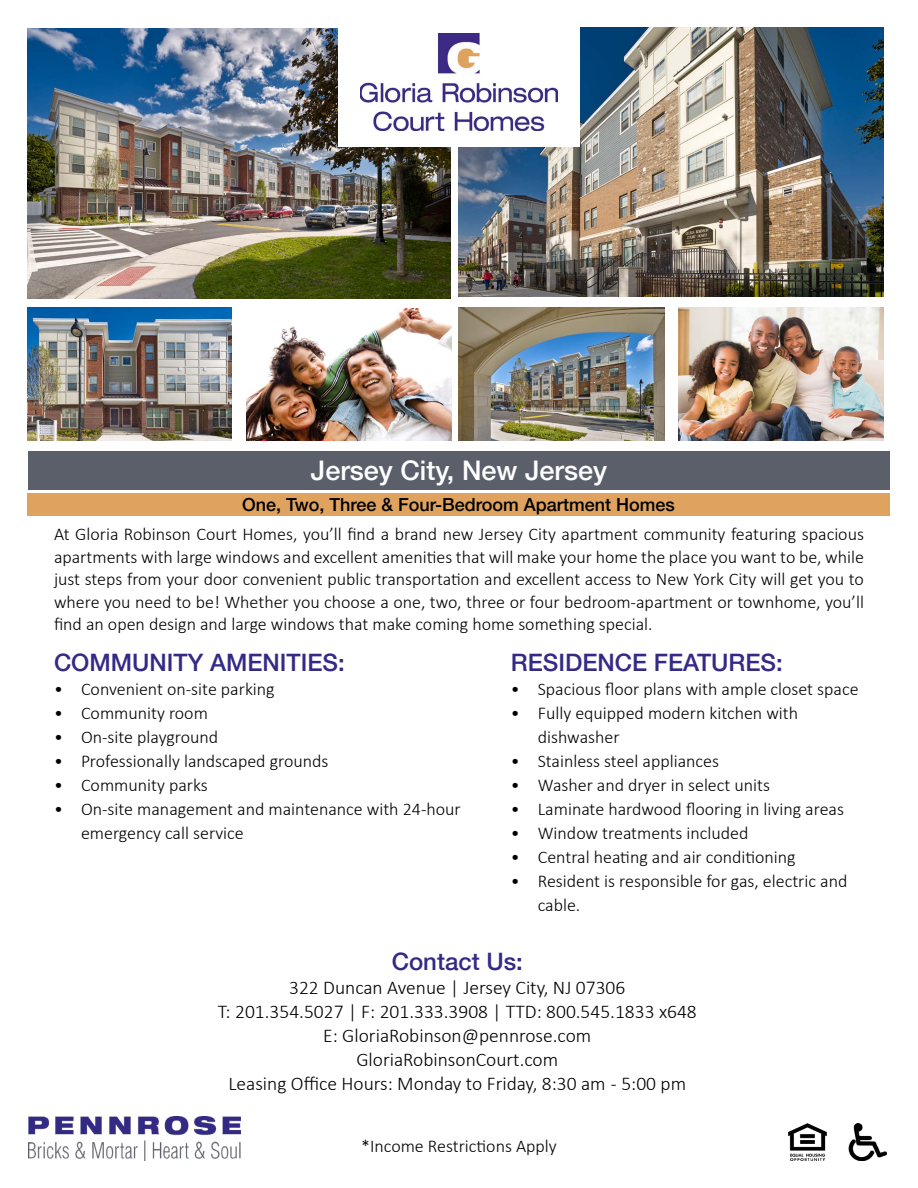
<style>
.page{position:relative;width:918px;height:1188px;background:#fff}
.page>*{position:absolute;margin:0;border:0;box-sizing:border-box;transform-origin:0 0}
.t1{font:500 27px "Helvetica Neue LT";color:#fff}
.t2{font:500 24px "Helvetica Neue LT";color:#332a86}
.t3{font:300 19.5px/24px "Calibri";color:#000;text-align:center}
.t4{font:300 18px/22.5px "Calibri";color:#000}
.t5{font:500 18px "Helvetica Neue LT";color:#000}
</style>
<div class="page">
<img style="left:27px;top:28px;width:423px;height:270px">
<img style="left:458px;top:27px;width:425px;height:270px">
<img style="left:246px;top:309px;width:205px;height:132px">
<img style="left:27px;top:307px;width:205px;height:134px">
<img style="left:678px;top:307px;width:206px;height:134px">
<img style="left:459px;top:307px;width:206px;height:134px">
<img style="left:28px;top:1116px;width:212px;height:45px">
<div style="left:338px;top:13px;width:242px;height:134px;background:#fff"></div>
<img style="left:788px;top:1123px;width:99px;height:38px">
<img style="left:360px;top:33px;width:197px;height:97px">
<div style="left:28px;top:451px;width:862px;height:39px;background:#5b5f6a"></div>
<div style="left:27px;top:493px;width:863px;height:22px;background:#e0a35f"></div>
<h1 class="t1" style="left:311px;top:454px;width:298px">Jersey City, New Jersey</h1>
<p class="t5" style="left:242px;top:493px;width:434px">One, Two, Three &amp; Four-Bedroom Apartment Homes</p>
<p class="t4" style="left:54px;top:523px;width:812px;text-align:justify">At Gloria Robinson Court Homes, you’ll find a brand new Jersey City apartment community featuring spacious apartments with large windows and excellent amenities that will make your home the place you want to be, while just steps from your door convenient public transportation and excellent access to New York City will get you to where you need to be! Whether you choose a one, two, three or four bedroom-apartment or townhome, you’ll find an open design and large windows that make coming home something special.</p>
<h2 class="t2" style="left:511px;top:648px;width:274px">RESIDENCE FEATURES:</h2>
<p class="t4" style="left:511px;top:678px;width:349px">• Spacious floor plans with ample closet space</p>
<p class="t4" style="left:538px;top:701px;width:262px;line-height:24px;text-indent:-27px">• Fully equipped modern kitchen with dishwasher</p>
<p class="t4" style="left:511px;top:750px;width:210px">• Stainless steel appliances</p>
<p class="t4" style="left:511px;top:774px;width:261px">• Washer and dryer in select units</p>
<p class="t4" style="left:511px;top:798px;width:335px">• Laminate hardwood flooring in living areas</p>
<p class="t4" style="left:511px;top:822px;width:239px">• Window treatments included</p>
<p class="t4" style="left:511px;top:846px;width:286px">• Central heating and air conditioning</p>
<p class="t4" style="left:538px;top:869px;width:311px;line-height:24px;text-indent:-27px">• Resident is responsible for gas, electric and cable.</p>
<h2 class="t2" style="left:54px;top:648px;width:292px">COMMUNITY AMENITIES:</h2>
<p class="t4" style="left:54px;top:678px;width:222px">• Convenient on-site parking</p>
<p class="t4" style="left:54px;top:702px;width:155px">• Community room</p>
<p class="t4" style="left:54px;top:726px;width:166px">• On-site playground</p>
<p class="t4" style="left:54px;top:750px;width:276px">• Professionally landscaped grounds</p>
<p class="t4" style="left:54px;top:774px;width:155px">• Community parks</p>
<p class="t4" style="left:81px;top:797px;width:381px;line-height:24px;text-indent:-27px">• On-site management and maintenance with 24-hour emergency call service</p>
<h2 class="t2" style="left:392px;top:947px;width:133px">Contact Us:</h2>
<p class="t3" style="left:218px;top:975px;width:481px">322 Duncan Avenue | Jersey City, NJ 07306<br>T: 201.354.5027 | F: 201.333.3908 | TTD: 800.545.1833 x648<br>E: GloriaRobinson@pennrose.com<br>GloriaRobinsonCourt.com<br>Leasing Office Hours: Monday to Friday, 8:30 am - 5:00 pm</p>
<p class="t4" style="left:361px;top:1135px;width:197px">*Income Restrictions Apply</p>
</div>
